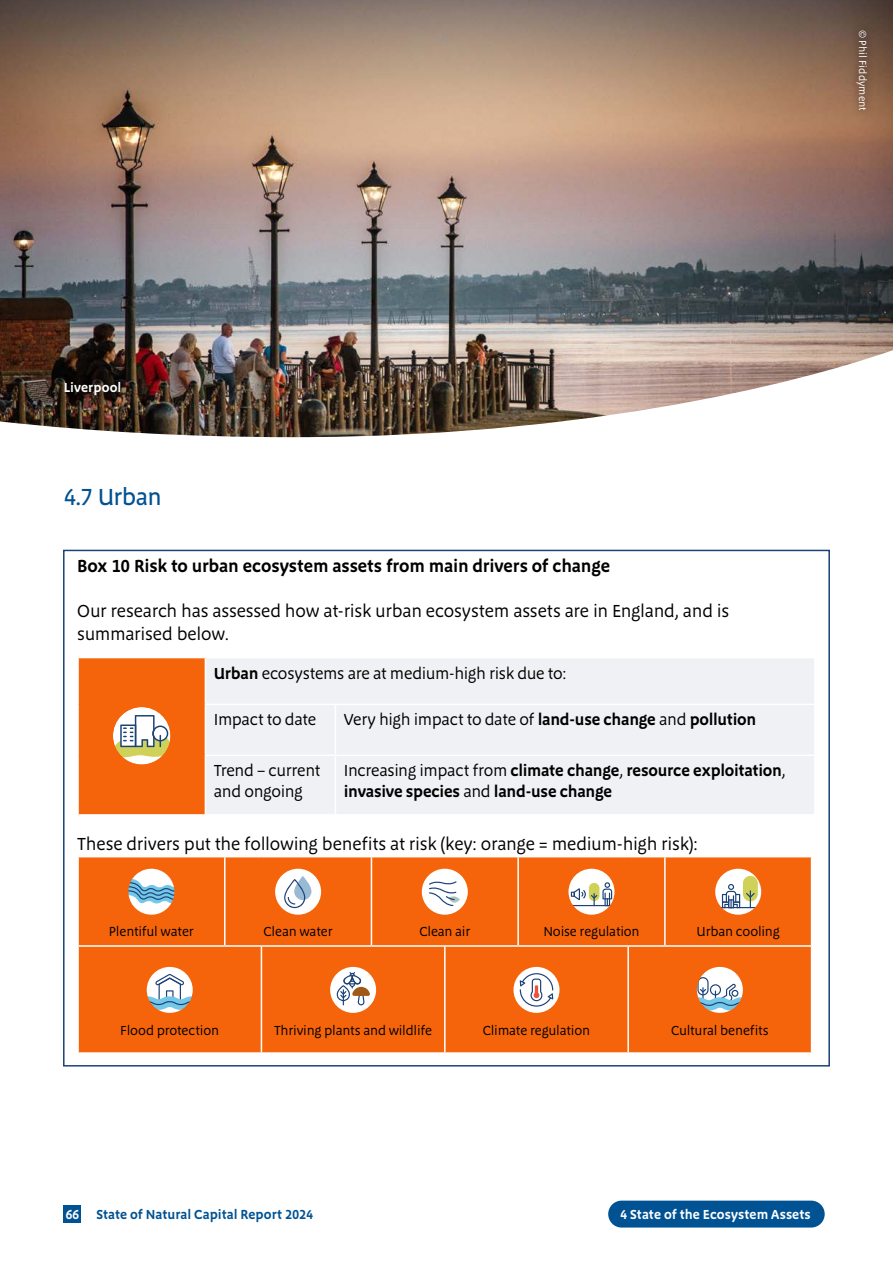
<style>
.page{position:relative;width:893px;height:1263px;background:#fff}
.page>*{position:absolute;margin:0;border:0;box-sizing:border-box;transform-origin:0 0}
._1_Line_Header_2_top_of_page{font:500 24px "Megano OT";letter-spacing:-.025em;color:#005293}
._12pt_Body{font:18px/22.5px "Megano OT";letter-spacing:-.015em;color:#000}
._12pt_Body-2{font:600 18px "Megano OT";letter-spacing:-.01em;color:#000}
.Table_copy_left_align{font:16.5px/21px "Megano OT";letter-spacing:-.025em;color:#000}
.Table_copy_left_align-2{font:600 16.5px/21px "Megano OT";letter-spacing:-.015em;color:#000}
.Table_body_center_align{font:13.5px "Megano OT";letter-spacing:-.015em;color:#000}
.Captions{font:600 13.5px "Megano OT";letter-spacing:.005em;color:#fff}
.t1{font:600 13.5px "Megano OT";color:#005293}
.Credit_7pt{font:10.5px "Megano OT";color:#fff}
.s1{font-weight:600}
.s2{font-weight:400}
</style>
<div class="page">
<div style="left:64px;top:1205px;width:17px;height:17px;background:#005293"></div>
<div style="left:608px;top:1200px;width:217px;height:27px;background:#005293;border-radius:13px"></div>
<img style="left:0;top:0;width:893px;height:437px">
<div style="left:849px;top:21px;width:27px;height:98px;background:#000;opacity:.75"></div>
<div style="left:55px;top:373px;width:75px;height:31px;background:#000;opacity:.75"></div>
<div style="left:78px;top:657px;width:127px;height:158px;background:#f5640a"></div>
<div style="left:206px;top:658px;width:608px;height:156px;background:#eff1f4"></div>
<hr style="left:77px;top:658px;width:2px;height:46px;background:#fff">
<hr style="left:77px;top:704px;width:2px;height:51px;background:#fff">
<hr style="left:77px;top:755px;width:2px;height:59px;background:#fff">
<hr style="left:77px;top:814px;width:128px;height:2px;background:#fff">
<hr style="left:205px;top:704px;width:130px;height:1px;background:#fff">
<hr style="left:335px;top:704px;width:481px;height:1px;background:#fff">
<hr style="left:335px;top:705px;width:1px;height:50px;background:#fff">
<hr style="left:205px;top:755px;width:130px;height:1px;background:#fff">
<hr style="left:335px;top:755px;width:481px;height:1px;background:#fff">
<hr style="left:335px;top:756px;width:1px;height:58px;background:#fff">
<hr style="left:77px;top:657px;width:128px;height:1px;background:#fff">
<svg style="left:113px;top:707px;width:58px;height:58px"></svg>
<div style="left:79px;top:857px;width:732px;height:195px;background:#f5640a"></div>
<hr style="left:224px;top:857px;width:1px;height:88px;background:#fff">
<hr style="left:371px;top:857px;width:1px;height:88px;background:#fff">
<hr style="left:517px;top:857px;width:2px;height:88px;background:#fff">
<hr style="left:664px;top:857px;width:2px;height:88px;background:#fff">
<hr style="left:77px;top:945px;width:148px;height:2px;background:#fff">
<hr style="left:225px;top:945px;width:36px;height:2px;background:#fff">
<hr style="left:261px;top:945px;width:110px;height:2px;background:#fff">
<hr style="left:261px;top:947px;width:1px;height:105px;background:#fff">
<hr style="left:371px;top:945px;width:74px;height:2px;background:#fff">
<hr style="left:445px;top:945px;width:73px;height:2px;background:#fff">
<hr style="left:444px;top:947px;width:2px;height:105px;background:#fff">
<hr style="left:518px;top:945px;width:110px;height:2px;background:#fff">
<hr style="left:628px;top:945px;width:37px;height:2px;background:#fff">
<hr style="left:627px;top:947px;width:2px;height:105px;background:#fff">
<hr style="left:665px;top:945px;width:147px;height:2px;background:#fff">
<svg style="left:126px;top:866px;width:51px;height:51px"></svg>
<svg style="left:273px;top:866px;width:51px;height:51px"></svg>
<svg style="left:419px;top:866px;width:51px;height:51px"></svg>
<svg style="left:566px;top:866px;width:51px;height:51px"></svg>
<svg style="left:713px;top:866px;width:51px;height:51px"></svg>
<svg style="left:144px;top:964px;width:51px;height:51px"></svg>
<svg style="left:328px;top:964px;width:51px;height:51px"></svg>
<svg style="left:511px;top:964px;width:51px;height:51px"></svg>
<svg style="left:694px;top:964px;width:51px;height:51px"></svg>
<p class="Credit_7pt" style="left:869px;top:30px;width:83px;rotate:90deg">© Phil Fiddyment</p>
<p class="Captions" style="left:64px;top:380px;width:59px">Liverpool</p>
<p class="_1_Line_Header_2_top_of_page" style="left:64px;top:482px;width:99px">4.7 Urban</p>
<p class="_12pt_Body-2" style="left:77px;top:555px;width:534px">Box 10 Risk to urban ecosystem assets from main drivers of change</p>
<p class="_12pt_Body" style="left:77px;top:600px;width:653px">Our research has assessed how at-risk urban ecosystem assets are in England, and is summarised below.</p>
<p class="Table_copy_left_align" style="left:214px;top:662px;width:354px"><span class="s1">Urban</span> ecosystems are at medium-high risk due to:</p>
<p class="Table_copy_left_align" style="left:214px;top:709px;width:104px">Impact to date</p>
<p class="Table_copy_left_align" style="left:344px;top:709px;width:414px">Very high impact to date of <span class="s1">land-use change</span> and <span class="s1">pollution</span></p>
<p class="Table_copy_left_align" style="left:214px;top:760px;width:108px">Trend – current and ongoing</p>
<p class="Table_copy_left_align-2" style="left:344px;top:760px;width:443px"><span class="s2">Increasing impact from</span> climate change<span class="s2">,</span> resource exploitation<span class="s2">, </span>invasive species <span class="s2">and</span> land-use change</p>
<p class="_12pt_Body" style="left:77px;top:832px;width:622px">These drivers put the following benefits at risk (key: orange = medium-high risk):</p>
<p class="Table_body_center_align" style="left:109px;top:924px;width:86px">Plentiful water</p>
<p class="Table_body_center_align" style="left:264px;top:924px;width:71px">Clean water</p>
<p class="Table_body_center_align" style="left:419px;top:924px;width:52px">Clean air</p>
<p class="Table_body_center_align" style="left:543px;top:924px;width:98px">Noise regulation</p>
<p class="Table_body_center_align" style="left:697px;top:924px;width:85px">Urban cooling</p>
<p class="Table_body_center_align" style="left:120px;top:1022px;width:100px">Flood protection</p>
<p class="Table_body_center_align" style="left:274px;top:1022px;width:160px">Thriving plants and wildlife</p>
<p class="Table_body_center_align" style="left:483px;top:1022px;width:109px">Climate regulation</p>
<p class="Table_body_center_align" style="left:671px;top:1022px;width:99px">Cultural benefits</p>
<p class="Captions" style="left:65px;top:1207px;width:15px">66</p>
<p class="t1" style="left:96px;top:1207px;width:219px">State of Natural Capital Report 2024</p>
<p class="Captions" style="left:620px;top:1207px;width:192px">4 State of the Ecosystem Assets</p>
</div>
